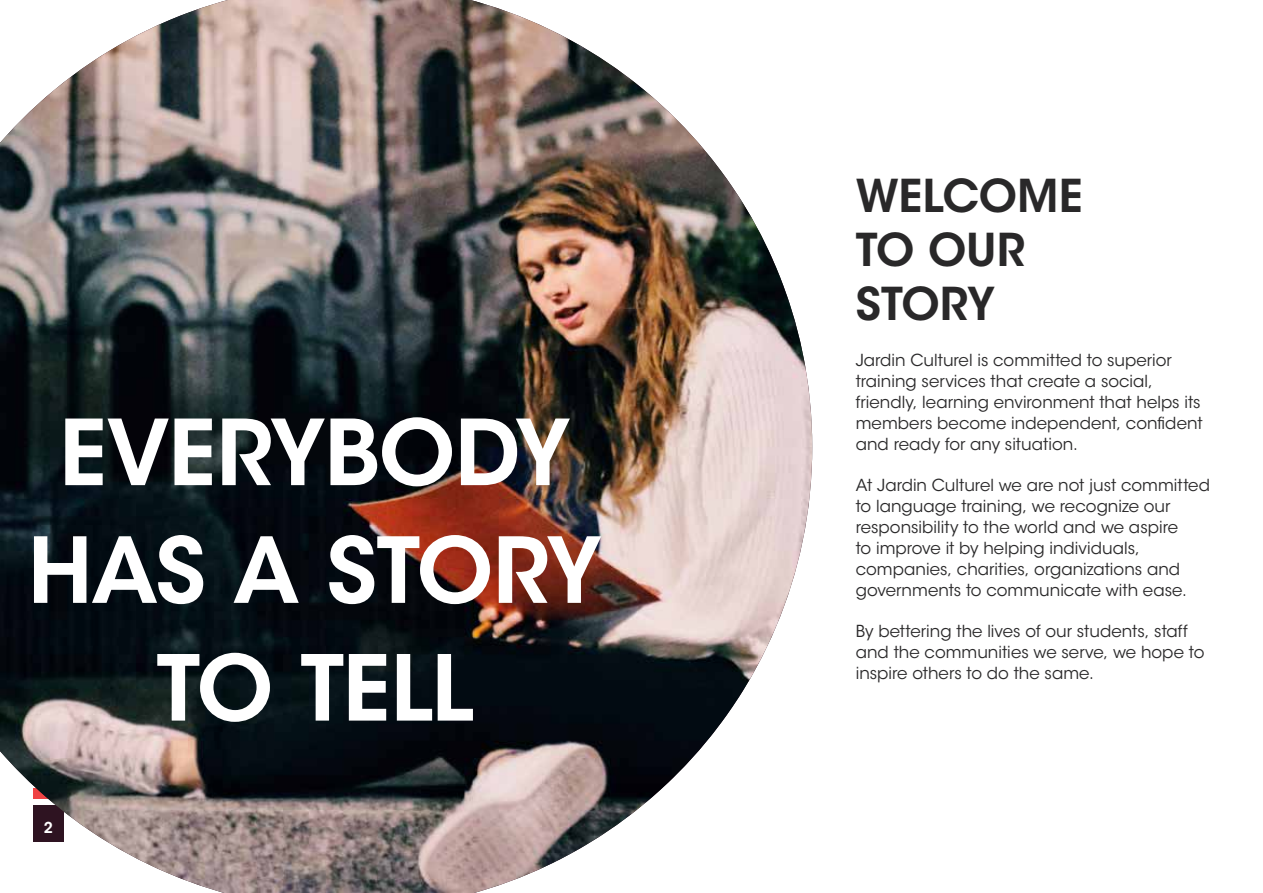
<style>
.page{position:relative;width:1263px;height:893px;background:#fff}
.page>*{position:absolute;margin:0;border:0;box-sizing:border-box;transform-origin:0 0}
.t1{font:600 90px/117.8px "ITC Avant Garde Std";letter-spacing:-.015em;color:#fff;text-align:center}
.t2{font:600 45px/54px "ITC Avant Garde Std";letter-spacing:-.005em;color:#292829}
.t3{font:16.5px/21px "ITC Avant Garde Std";color:#292829}
.t4{font:600 15px "ITC Avant Garde Std";color:#fff}
</style>
<div class="page">
<img style="left:0;top:0;width:812px;height:893px">
<h1 class="t1" style="left:28px;top:393px;width:576px">EVERYBODY<br>HAS A STORY<br>TO TELL</h1>
<p class="t4" style="left:44px;top:818px;width:11px">2</p>
<h2 class="t2" style="left:856px;top:168px;width:229px">WELCOME<br>TO OUR<br>STORY</h2>
<p class="t3" style="left:856px;top:349px;width:348px">Jardin Culturel is committed to superior training services that create a social, friendly, learning environment that helps its members become independent, confident and ready for any situation.</p>
<p class="t3" style="left:856px;top:475px;width:356px">At Jardin Culturel we are not just committed to language training, we recognize our responsibility to the world and we aspire<br>to improve it by helping individuals, companies, charities, organizations and governments to communicate with ease.</p>
<p class="t3" style="left:856px;top:621px;width:350px">By bettering the lives of our students, staff and the communities we serve, we hope to inspire others to do the same.</p>
</div>
